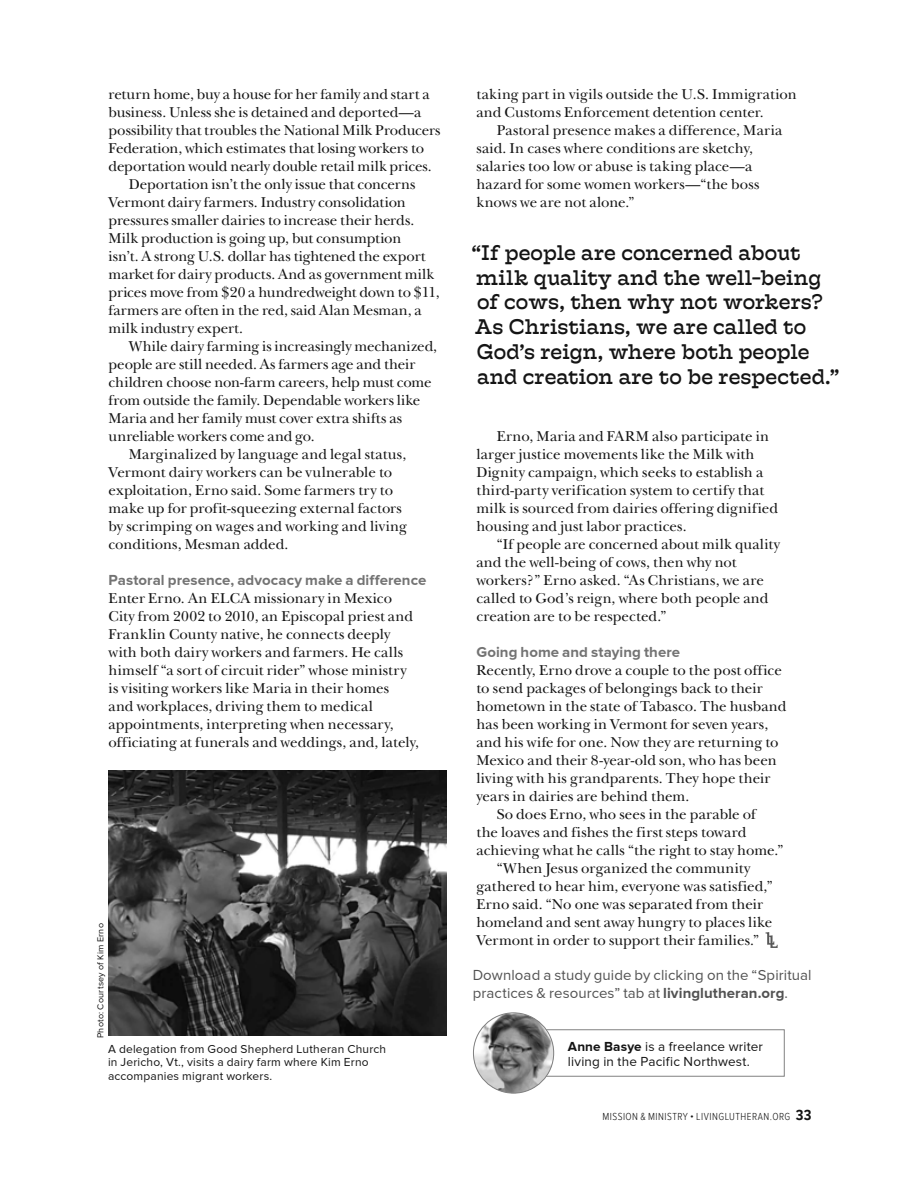
<style>
.page{position:relative;width:918px;height:1188px;background:#fff}
.page>*{position:absolute;margin:0;border:0;box-sizing:border-box;transform-origin:0 0}
.t1{font:21px/24.8px "Hatch";letter-spacing:.005em;color:#141414}
.t2{font:15px/18px "New Baskerville";color:#141414}
.t3{font:15px/18px "Proxima Nova";letter-spacing:.005em;color:#525252}
.t4{font:700 15px "Proxima Nova";letter-spacing:.005em;color:#737373}
.t5{font:13.5px/15px "Proxima Nova";letter-spacing:.01em;color:#141414}
.t6{font:12px/13.5px "Proxima Nova";letter-spacing:.015em;color:#141414}
.t7{font:300 10.5px "Proxima Nova Cond";letter-spacing:.045em;color:#141414}
.t8{font:9px "Proxima Nova";letter-spacing:.025em;color:#141414}
.s1{font-weight:700}
.s2{font-weight:700;font-size:15px}
</style>
<div class="page">
<svg style="left:766px;top:932px;width:12px;height:16px"></svg>
<svg style="left:546px;top:1029px;width:239px;height:48px"></svg>
<img style="left:473px;top:1013px;width:81px;height:80px;border-radius:40px">
<div style="left:473px;top:1012px;width:81px;height:82px;border:1px solid #818181;border-radius:50%"></div>
<img style="left:108px;top:770px;width:338px;height:266px">
<p class="t2" style="left:109px;top:85px;width:323px">return home, buy a house for her family and start a</p>
<p class="t2" style="left:109px;top:103px;width:314px">business. Unless she is detained and deported—a</p>
<p class="t2" style="left:109px;top:121px;width:334px">possibility that troubles the National Milk Producers</p>
<p class="t2" style="left:109px;top:139px;width:317px">Federation, which estimates that losing workers to</p>
<p class="t2" style="left:109px;top:157px;width:325px">deportation would nearly double retail milk prices.</p>
<p class="t2" style="left:129px;top:175px;width:288px">Deportation isn’t the only issue that concerns</p>
<p class="t2" style="left:109px;top:193px;width:299px">Vermont dairy farmers. Industry consolidation</p>
<p class="t2" style="left:109px;top:211px;width:307px">pressures smaller dairies to increase their herds.</p>
<p class="t2" style="left:109px;top:229px;width:294px">Milk production is going up, but consumption</p>
<p class="t2" style="left:109px;top:247px;width:319px">isn’t. A strong U.S. dollar has tightened the export</p>
<p class="t2" style="left:109px;top:265px;width:327px">market for dairy products. And as government milk</p>
<p class="t2" style="left:109px;top:283px;width:333px">prices move from $20 a hundredweight down to $11,</p>
<p class="t2" style="left:109px;top:301px;width:315px">farmers are often in the red, said Alan Mesman, a</p>
<p class="t2" style="left:109px;top:319px;width:136px">milk industry expert.</p>
<p class="t2" style="left:129px;top:337px;width:310px">While dairy farming is increasingly mechanized,</p>
<p class="t2" style="left:109px;top:355px;width:308px">people are still needed. As farmers age and their</p>
<p class="t2" style="left:109px;top:373px;width:325px">children choose non-farm careers, help must come</p>
<p class="t2" style="left:109px;top:391px;width:313px">from outside the family. Dependable workers like</p>
<p class="t2" style="left:109px;top:409px;width:295px">Maria and her family must cover extra shifts as</p>
<p class="t2" style="left:109px;top:427px;width:208px">unreliable workers come and go.</p>
<p class="t2" style="left:129px;top:445px;width:279px">Marginalized by language and legal status,</p>
<p class="t2" style="left:109px;top:463px;width:285px">Vermont dairy workers can be vulnerable to</p>
<p class="t2" style="left:109px;top:481px;width:286px">exploitation, Erno said. Some farmers try to</p>
<p class="t2" style="left:109px;top:499px;width:295px">make up for profit-squeezing external factors</p>
<p class="t2" style="left:109px;top:517px;width:300px">by scrimping on wages and working and living</p>
<p class="t2" style="left:109px;top:535px;width:181px">conditions, Mesman added.</p>
<p class="t4" style="left:109px;top:573px;width:319px">Pastoral presence, advocacy make a difference</p>
<p class="t2" style="left:109px;top:589px;width:312px">Enter Erno. An ELCA missionary in Mexico City from 2002 to 2010, an Episcopal priest and Franklin County native, he connects deeply with both dairy workers and farmers. He calls himself “a sort of circuit rider” whose ministry is visiting workers like Maria in their homes<br>and workplaces, driving them to medical appointments, interpreting when necessary, officiating at funerals and weddings, and, lately,</p>
<p class="t8" style="left:96px;top:1038px;width:116px;rotate:-90deg">Photo: Courtsey of Kim Erno</p>
<p class="t6" style="left:108px;top:1043px;width:280px">A delegation from Good Shepherd Lutheran Church in Jericho, Vt., visits a dairy farm where Kim Erno accompanies migrant workers.</p>
<p class="t2" style="left:476px;top:85px;width:322px">taking part in vigils outside the U.S. Immigration and Customs Enforcement detention center.</p>
<p class="t2" style="left:476px;top:121px;width:307px;text-indent:20px">Pastoral presence makes a difference, Maria said. In cases where conditions are sketchy, salaries too low or abuse is taking place—a hazard for some women workers—“the boss knows we are not alone.”</p>
<h1 class="t1" style="left:472px;top:240px;width:369px">“If people are concerned about milk quality and the well-being of cows, then why not workers?<br>As Christians, we are called to<br>God’s reign, where both people and creation are to be respected.”</h1>
<p class="t2" style="left:476px;top:427px;width:303px;text-indent:20px">Erno, Maria and FARM also participate in larger justice movements like the Milk with Dignity campaign, which seeks to establish a third-party verification system to certify that milk is sourced from dairies offering dignified housing and just labor practices.</p>
<p class="t2" style="left:476px;top:535px;width:305px;text-indent:20px">“If people are concerned about milk quality and the well-being of cows, then why not workers?” Erno asked. “As Christians, we are called to God’s reign, where both people and creation are to be respected.”</p>
<p class="t4" style="left:476px;top:645px;width:205px">Going home and staying there</p>
<p class="t2" style="left:476px;top:661px;width:307px">Recently, Erno drove a couple to the post office</p>
<p class="t2" style="left:476px;top:679px;width:288px">to send packages of belongings back to their</p>
<p class="t2" style="left:476px;top:697px;width:312px">hometown in the state of Tabasco. The husband</p>
<p class="t2" style="left:476px;top:715px;width:293px">has been working in Vermont for seven years,</p>
<p class="t2" style="left:476px;top:733px;width:304px">and his wife for one. Now they are returning to</p>
<p class="t2" style="left:476px;top:751px;width:302px">Mexico and their 8-year-old son, who has been</p>
<p class="t2" style="left:476px;top:769px;width:296px">living with his grandparents. They hope their</p>
<p class="t2" style="left:476px;top:787px;width:214px">years in dairies are behind them.</p>
<p class="t2" style="left:497px;top:805px;width:261px">So does Erno, who sees in the parable of</p>
<p class="t2" style="left:476px;top:823px;width:272px">the loaves and fishes the first steps toward</p>
<p class="t2" style="left:476px;top:841px;width:309px">achieving what he calls “the right to stay home.”</p>
<p class="t2" style="left:497px;top:859px;width:255px">“When Jesus organized the community</p>
<p class="t2" style="left:476px;top:877px;width:298px">gathered to hear him, everyone was satisfied,”</p>
<p class="t2" style="left:476px;top:895px;width:288px">Erno said. “No one was separated from their</p>
<p class="t2" style="left:476px;top:913px;width:297px">homeland and sent away hungry to places like</p>
<p class="t2" style="left:476px;top:931px;width:284px">Vermont in order to support their families.”</p>
<p class="t3" style="left:473px;top:967px;width:340px">Download a study guide by clicking on the “Spiritual practices &amp; resources” tab at <span class="s1">livinglutheran.org</span>.</p>
<p class="t5" style="left:568px;top:1039px;width:197px"><span class="s1">Anne Basye</span> is a freelance writer living in the Pacific Northwest.</p>
<p class="t7" style="left:602px;top:1109px;width:211px">MISSION &amp; MINISTRY • LIVINGLUTHERAN.ORG <span class="s2">33</span></p>
</div>
